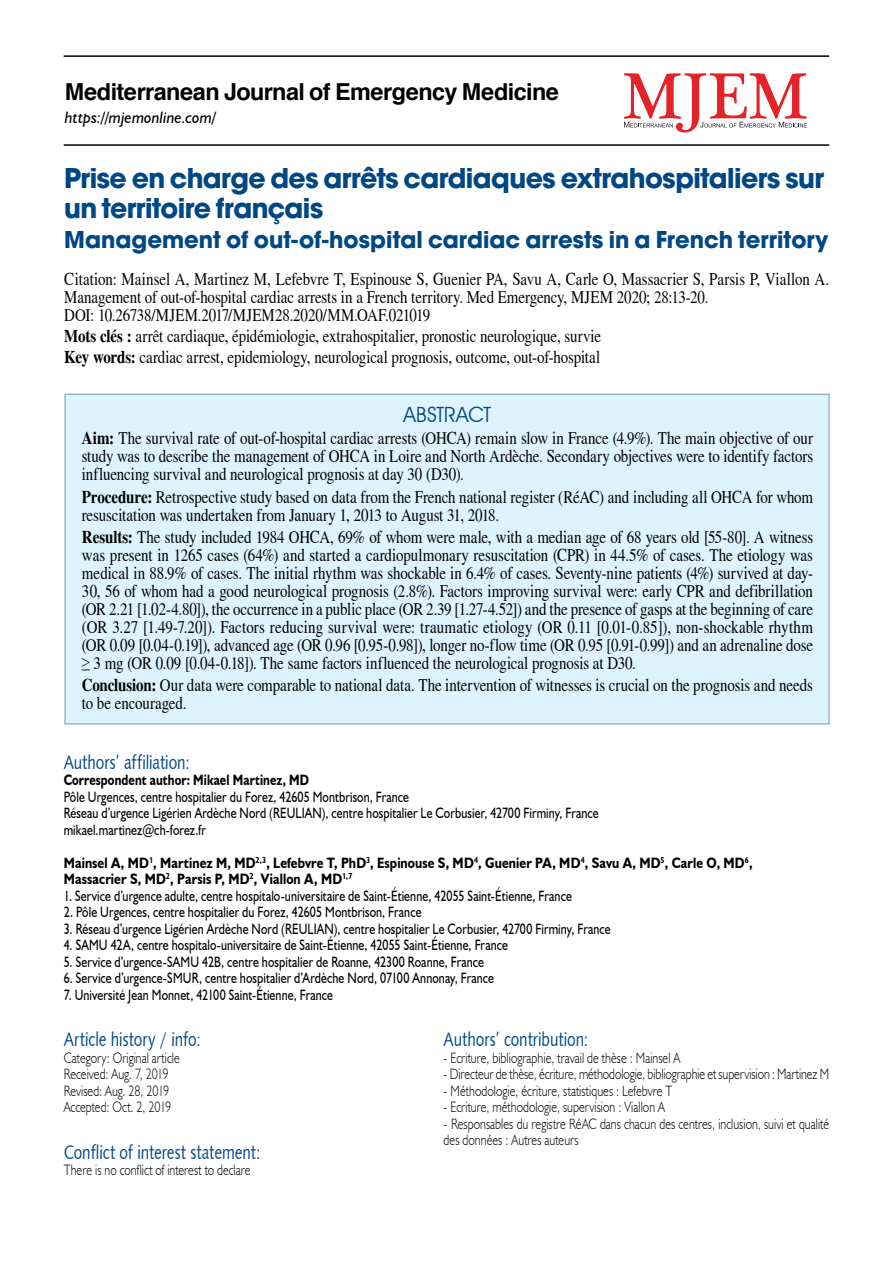
<style>
.page{position:relative;width:893px;height:1263px;background:#fff}
.page>*{position:absolute;margin:0;border:0;box-sizing:border-box;transform-origin:0 0}
.t1{font:700 30px/30px "Avant Gard EF";letter-spacing:-.02em;color:#004785}
.t2{font:700 25.5px "Avant Gard EF";letter-spacing:.005em;color:#004785}
.t3{font:700 23.4px "Helvetica";letter-spacing:-.02em;color:#000}
.t4{font:21px "Avant Garde IT Cby BT";color:#004785}
.t5{font:19.5px "Humanist 531 BT Roman A";letter-spacing:-.005em;color:#004785;scale:.8 1}
.t6{font:18px/18px "Times";letter-spacing:-.005em;color:#000;scale:.83 1}
.t7{font:italic 16.5px "Humanist 521 BT";color:#000}
.t8{font:15px/16.5px "Humanist 521 BT";letter-spacing:.005em;color:#000;scale:.8 1}
.t9{font:300 15px/16.5px "Humanist 521 BT";letter-spacing:.005em;color:#000;scale:.8 1}
.t10{font:700 15px/16.5px "Humanist 521 BT";letter-spacing:.01em;color:#000;scale:.85 1}
.t11{font:700 15px "Humanist 521 BT";letter-spacing:.01em;color:#000;scale:.8 1}
.s1{font-weight:700}
.s2{font-family:"Times New Roman"}
</style>
<div class="page">
<svg style="left:624px;top:73px;width:183px;height:60px"></svg>
<hr style="left:64px;top:55px;width:765px;height:2px;background:#000">
<hr style="left:64px;top:144px;width:765px;height:2px;background:#000">
<div style="left:64px;top:393px;width:766px;height:332px;background:#ddf3fd"></div>
<p class="t3" style="left:65px;top:82px;width:496px">Mediterranean Journal of Emergency Medicine</p>
<p class="t7" style="left:65px;top:107px;width:153px">https://mjemonline.com/</p>
<h1 class="t1" style="left:64px;top:163px;width:762px">Prise en charge des arrêts cardiaques extrahospitaliers sur un territoire français</h1>
<h2 class="t2" style="left:64px;top:224px;width:766px">Management of out-of-hospital cardiac arrests in a French territory</h2>
<p class="t6" style="left:64px;top:270px;width:923px">Citation: Mainsel A, Martinez M, Lefebvre T, Espinouse S, Guenier PA, Savu A, Carle O, Massacrier S, Parsis P, Viallon A.<br>Management of out-of-hospital cardiac arrests in a French territory. Med Emergency, MJEM 2020; 28:13-20.<br>DOI: 10.26738/MJEM.2017/MJEM28.2020/MM.OAF.021019</p>
<p class="t6" style="left:64px;top:326px;width:648px;line-height:21px"><span class="s1">Mots clés :</span> arrêt cardiaque, épidémiologie, extrahospitalier, pronostic neurologique, survie<br><span class="s1">Key words:</span> cardiac arrest, epidemiology, neurological prognosis, outcome, out-of-hospital</p>
<p class="t4" style="left:404px;top:402px;width:89px">ABSTRACT</p>
<p class="t6" style="left:82px;top:430px;width:883px;text-align:justify"><span class="s1">Aim:</span> The survival rate of out-of-hospital cardiac arrests (OHCA) remain slow in France (4.9%). The main objective of our study was to describe the management of OHCA in Loire and North Ardèche. Secondary objectives were to identify factors influencing survival and neurological prognosis at day 30 (D30).</p>
<p class="t6" style="left:82px;top:488px;width:883px"><span class="s1">Procedure:</span> Retrospective study based on data from the French national register (RéAC) and including all OHCA for whom resuscitation was undertaken from January 1, 2013 to August 31, 2018.</p>
<p class="t6" style="left:82px;top:528px;width:883px;text-align:justify"><span class="s1">Results:</span> The study included 1984 OHCA, 69% of whom were male, with a median age of 68 years old [55-80]. A witness was present in 1265 cases (64%) and started a cardiopulmonary resuscitation (CPR) in 44.5% of cases. The etiology was medical in 88.9% of cases. The initial rhythm was shockable in 6.4% of cases. Seventy-nine patients (4%) survived at day-30, 56 of whom had a good neurological prognosis (2.8%). Factors improving survival were: early CPR and defibrillation (OR 2.21 [1.02-4.80]), the occurrence in a public place (OR 2.39 [1.27-4.52]) and the presence of gasps at the beginning of care (OR 3.27 [1.49-7.20]). Factors reducing survival were: traumatic etiology (OR 0.11 [0.01-0.85]), non-shockable rhythm (OR 0.09 [0.04-0.19]), advanced age (OR 0.96 [0.95-0.98]), longer no-flow time (OR 0.95 [0.91-0.99]) and an adrenaline dose <span class="s2">≥</span> 3 mg (OR 0.09 [0.04-0.18]). The same factors influenced the neurological prognosis at D30.</p>
<p class="t6" style="left:82px;top:677px;width:883px"><span class="s1">Conclusion:</span> Our data were comparable to national data. The intervention of witnesses is crucial on the prognosis and needs to be encouraged.</p>
<p class="t5" style="left:64px;top:750px;width:160px">Authors’ affiliation:</p>
<p class="t11" style="left:64px;top:771px;width:308px">Correspondent author: Mikael Martinez, MD</p>
<p class="t8" style="left:64px;top:788px;width:670px">Pôle Urgences, centre hospitalier du Forez, 42605 Montbrison, France<br>Réseau d’urgence Ligérien Ardèche Nord (REULIAN), centre hospitalier Le Corbusier, 42700 Firminy, France mikael.martinez@ch-forez.fr</p>
<p class="t10" style="left:64px;top:854px;width:812px">Mainsel A, MD<sup>1</sup>, Martinez M, MD<sup>2,3</sup>, Lefebvre T, PhD<sup>3</sup>, Espinouse S, MD<sup>4</sup>, Guenier PA, MD<sup>4</sup>, Savu A, MD<sup>5</sup>, Carle O, MD<sup>6</sup>,<br>Massacrier S, MD<sup>2</sup>, Parsis P, MD<sup>2</sup>, Viallon A, MD<sup>1</sup><sup>,7</sup></p>
<p class="t8" style="left:64px;top:887px;width:637px">1. Service d’urgence adulte, centre hospitalo-universitaire de Saint-Étienne, 42055 Saint-Étienne, France</p>
<p class="t8" style="left:64px;top:904px;width:449px">2. Pôle Urgences, centre hospitalier du Forez, 42605 Montbrison, France</p>
<p class="t8" style="left:64px;top:920px;width:685px">3. Réseau d’urgence Ligérien Ardèche Nord (REULIAN), centre hospitalier Le Corbusier, 42700 Firminy, France</p>
<p class="t8" style="left:64px;top:937px;width:557px">4. SAMU 42A, centre hospitalo-universitaire de Saint-Étienne, 42055 Saint-Étienne, France</p>
<p class="t8" style="left:64px;top:953px;width:527px">5. Service d’urgence-SAMU 42B, centre hospitalier de Roanne, 42300 Roanne, France</p>
<p class="t8" style="left:64px;top:970px;width:540px">6. Service d’urgence-SMUR, centre hospitalier d’Ardèche Nord, 07100 Annonay, France</p>
<p class="t8" style="left:64px;top:986px;width:338px">7. Université Jean Monnet, 42100 Saint-Étienne, France</p>
<p class="t5" style="left:64px;top:1027px;width:174px">Article history / info:</p>
<p class="t9" style="left:64px;top:1049px;width:147px">Category: Original article<br>Received: Aug. 7, 2019<br>Revised: Aug. 28, 2019<br>Accepted: Oct. 2, 2019</p>
<p class="t5" style="left:64px;top:1140px;width:248px">Conflict of interest statement:</p>
<p class="t9" style="left:64px;top:1162px;width:235px">There is no conflict of interest to declare</p>
<p class="t5" style="left:444px;top:1027px;width:183px">Authors’ contribution:</p>
<p class="t9" style="left:444px;top:1049px;width:297px">- Ecriture, bibliographie, travail de thèse : Mainsel A</p>
<p class="t9" style="left:444px;top:1065px;width:483px">- Directeur de thèse, écriture, méthodologie, bibliographie et supervision : Martinez M</p>
<p class="t9" style="left:444px;top:1082px;width:288px">- Méthodologie, écriture, statistiques : Lefebvre T</p>
<p class="t9" style="left:444px;top:1098px;width:278px">- Ecriture, méthodologie, supervision : Viallon A</p>
<p class="t9" style="left:444px;top:1115px;width:483px">- Responsables du registre RéAC dans chacun des centres, inclusion, suivi et qualité des données : Autres auteurs</p>
</div>
